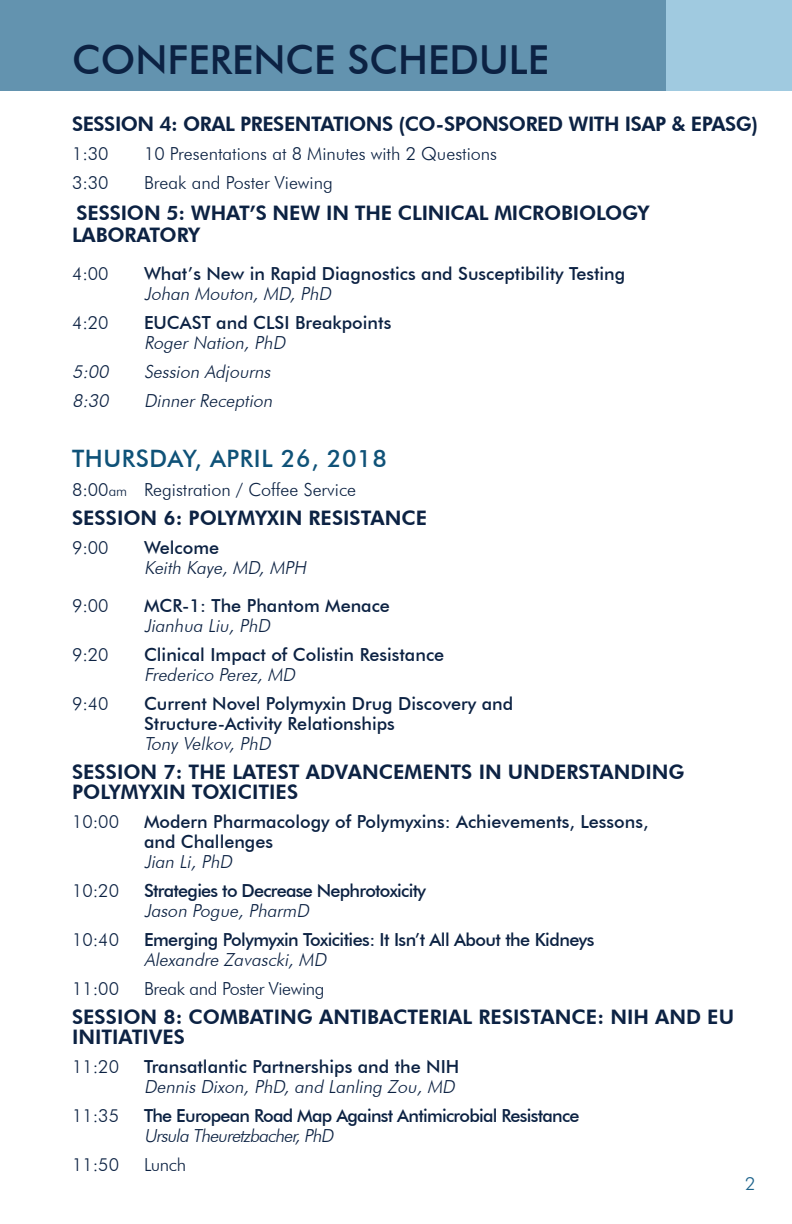
<style>
.page{position:relative;width:792px;height:1224px;background:#fff}
.page>*{position:absolute;margin:0;border:0;box-sizing:border-box;transform-origin:0 0}
.t1{font:500 40px "Futura BT";color:#0c2243}
.t2{font:500 24px "Futura BT";letter-spacing:.025em;color:#0f5278}
.t3{font:800 20px/20px "Futura BT";color:#0c2243}
.t4{font:800 20px "Futura BT";letter-spacing:-.025em;color:#0c2243}
.t5{font:500 18px/20px "Futura BT";color:#0c2243}
.t6{font:300 18px "Futura BT";color:#0c2243}
.t7{font:500 18px/20px "Futura BT";letter-spacing:-.04em;color:#0c2243}
.t8{font:500 18px/20px "Futura BT";letter-spacing:-.03em;color:#0c2243}
.t9{font:italic 300 18px/20px "Futura BT";color:#0c2243}
.t10{font:300 18px "Futura BT";letter-spacing:-.02em;color:#0c2243}
.t11{font:300 18px "Futura BT";color:#1d638b}
.s1{font-weight:300;font-style:italic}
.s2{font-size:14px}
.s3{font-weight:500;font-style:normal}
</style>
<div class="page">
<div style="left:0;top:0;width:667px;height:91px;background:#6393af"></div>
<div style="left:667px;top:0;width:125px;height:91px;background:#a0cae0"></div>
<p class="t1" style="left:72px;top:35px;width:478px">CONFERENCE SCHEDULE</p>
<p class="t4" style="left:72px;top:111px;width:688px">SESSION 4: ORAL PRESENTATIONS (CO-SPONSORED WITH ISAP &amp; EPASG)</p>
<p class="t6" style="left:72px;top:142px;width:38px">1:30</p>
<p class="t6" style="left:144px;top:142px;width:355px">10 Presentations at 8 Minutes with 2 Questions</p>
<p class="t6" style="left:72px;top:171px;width:38px">3:30</p>
<p class="t6" style="left:144px;top:171px;width:190px">Break and Poster Viewing</p>
<p class="t3" style="left:72px;top:201px;width:579px;line-height:22px">SESSION 5: WHAT’S NEW IN THE CLINICAL MICROBIOLOGY<br>LABORATORY</p>
<p class="t6" style="left:72px;top:262px;width:38px">4:00</p>
<p class="t5" style="left:144px;top:263px;width:483px">What’s New in Rapid Diagnostics and Susceptibility Testing<br><span class="s1">Johan Mouton, MD, PhD</span></p>
<p class="t6" style="left:72px;top:311px;width:38px">4:20</p>
<p class="t5" style="left:144px;top:312px;width:249px">EUCAST and CLSI Breakpoints<br><span class="s1">Roger Nation, PhD</span></p>
<p class="t9" style="left:72px;top:361px;width:42px">5:00</p>
<p class="t9" style="left:144px;top:361px;width:132px">Session Adjourns</p>
<p class="t9" style="left:72px;top:390px;width:42px">8:30</p>
<p class="t9" style="left:144px;top:390px;width:134px">Dinner Reception</p>
<p class="t2" style="left:72px;top:444px;width:316px">THURSDAY, APRIL 26, 2018</p>
<p class="t6" style="left:72px;top:478px;width:286px">8:00<span class="s2">am</span> Registration / Coffee Service</p>
<p class="t3" style="left:72px;top:507px;width:357px">SESSION 6: POLYMYXIN RESISTANCE</p>
<p class="t6" style="left:72px;top:536px;width:38px">9:00</p>
<p class="t9" style="left:144px;top:537px;width:167px"><span class="s3">Welcome<br></span>Keith Kaye, MD, MPH</p>
<p class="t6" style="left:72px;top:594px;width:38px">9:00</p>
<p class="t5" style="left:144px;top:595px;width:247px">MCR-1: The Phantom Menace<br><span class="s1">Jianhua Liu, PhD</span></p>
<p class="t6" style="left:72px;top:643px;width:38px">9:20</p>
<p class="t5" style="left:144px;top:644px;width:302px">Clinical Impact of Colistin Resistance<br><span class="s1">Frederico Perez, MD</span></p>
<p class="t6" style="left:72px;top:692px;width:38px">9:40</p>
<p class="t5" style="left:144px;top:693px;width:371px">Current Novel Polymyxin Drug Discovery and</p>
<p class="t5" style="left:144px;top:713px;width:252px">Structure-Activity Relationships<br><span class="s1">Tony Velkov, PhD</span></p>
<p class="t3" style="left:72px;top:761px;width:614px">SESSION 7: THE LATEST ADVANCEMENTS IN UNDERSTANDING<br>POLYMYXIN TOXICITIES</p>
<p class="t6" style="left:72px;top:810px;width:49px">10:00</p>
<p class="t5" style="left:144px;top:811px;width:506px">Modern Pharmacology of Polymyxins: Achievements, Lessons,</p>
<p class="t5" style="left:144px;top:831px;width:131px">and Challenges<br><span class="s1">Jian Li, PhD</span></p>
<p class="t6" style="left:72px;top:879px;width:49px">10:20</p>
<p class="t7" style="left:144px;top:880px;width:283px">Strategies to Decrease Nephrotoxicity<br><span class="s1">Jason Pogue, PharmD</span></p>
<p class="t6" style="left:72px;top:928px;width:49px">10:40</p>
<p class="t8" style="left:144px;top:929px;width:452px">Emerging Polymyxin Toxicities: It Isn’t All About the Kidneys<br><span class="s1">Alexandre Zavascki, MD</span></p>
<p class="t6" style="left:72px;top:977px;width:49px">11:00</p>
<p class="t10" style="left:144px;top:977px;width:182px">Break and Poster Viewing</p>
<p class="t3" style="left:72px;top:1006px;width:664px">SESSION 8: COMBATING ANTIBACTERIAL RESISTANCE: NIH AND EU<br>INITIATIVES</p>
<p class="t6" style="left:72px;top:1055px;width:49px">11:20</p>
<p class="t5" style="left:144px;top:1056px;width:317px">Transatlantic Partnerships and the NIH<br><span class="s1">Dennis Dixon, PhD, and Lanling Zou, MD</span></p>
<p class="t6" style="left:72px;top:1104px;width:49px">11:35</p>
<p class="t7" style="left:144px;top:1105px;width:437px">The European Road Map Against Antimicrobial Resistance<br><span class="s1">Ursula Theuretzbacher,PhD</span></p>
<p class="t6" style="left:72px;top:1153px;width:49px">11:50</p>
<p class="t6" style="left:144px;top:1153px;width:44px">Lunch</p>
<p class="t11" style="left:745px;top:1173px;width:12px">2</p>
</div>
